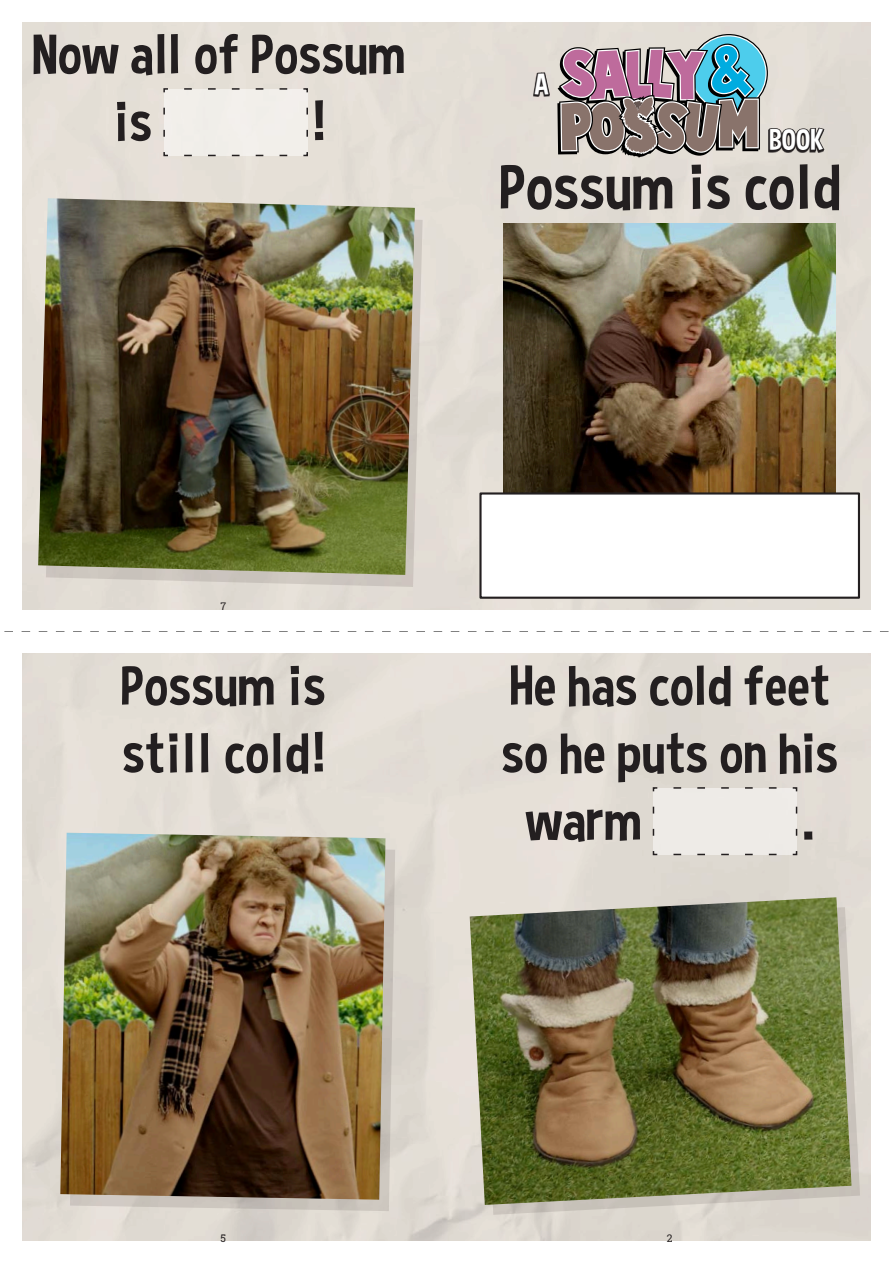
<style>
.page{position:relative;width:893px;height:1263px;background:#fff}
.page>*{position:absolute;margin:0;border:0;box-sizing:border-box;transform-origin:0 0}
.t1{font:64.5px "Curse Casual";color:#231f20}
.t2{font:57px/67.5px "Curse Casual";color:#231f20}
.t3{font:30px "Curse Casual";color:#fff}
.t4{font:10.5px "Roboto Slab";color:#231f20}
</style>
<div class="page">
<div style="left:22px;top:22px;width:849px;height:1219px;background:#e3ded5"></div>
<img style="left:504px;top:223px;width:332px;height:269px">
<svg style="left:46px;top:210px;width:377px;height:377px;background:#d7d1c9"></svg>
<svg style="left:478px;top:907px;width:382px;height:308px;background:#d8d2ca"></svg>
<svg style="left:163px;top:87px;width:146px;height:70px;background:#ece9e5"></svg>
<svg style="left:652px;top:786px;width:146px;height:70px;background:#e9e6e2"></svg>
<img style="left:38px;top:198px;width:377px;height:377px">
<img style="left:470px;top:897px;width:381px;height:308px">
<div style="left:480px;top:493px;width:379px;height:105px;background:#fff"></div>
<div style="left:479px;top:492px;width:381px;height:107px;border:2px solid #231f20"></div>
<svg style="left:70px;top:844px;width:325px;height:367px;background:#cec8c0"></svg>
<img style="left:60px;top:833px;width:325px;height:367px">
<svg style="left:691px;top:35px;width:76px;height:76px"></svg>
<div style="left:692px;top:36px;width:73px;height:74px;background:#4dcdec;border-radius:50%"></div>
<svg style="left:557px;top:44px;width:203px;height:114px;background:#8b858f"></svg>
<svg style="left:532px;top:71px;width:19px;height:26px"></svg>
<svg style="left:768px;top:126px;width:58px;height:56px;background:#9b9792"></svg>
<div style="left:0;top:610px;width:893px;height:43px;background:#fff"></div>
<svg style="left:4px;top:631px;width:885px;height:1px"></svg>
<p class="t2" style="left:113px;top:19px;width:294px;text-indent:-80px">Now all of Possum is</p>
<p class="t2" style="left:313px;top:87px;width:13px">!</p>
<p class="t3" style="left:535px;top:67px;width:15px">A</p>
<p class="t3" style="left:769px;top:123px;width:55px">BOOK</p>
<p class="t1" style="left:499px;top:149px;width:343px">Possum is cold</p>
<p class="t4" style="left:220px;top:599px;width:7px">7</p>
<p class="t2" style="left:121px;top:651px;width:207px">Possum is still cold!</p>
<p class="t2" style="left:510px;top:651px;width:322px">He has cold feet</p>
<p class="t2" style="left:501px;top:718px;width:339px">so he puts on his</p>
<p class="t2" style="left:525px;top:785px;width:118px">warm</p>
<p class="t2" style="left:803px;top:786px;width:13px">.</p>
<p class="t4" style="left:220px;top:1231px;width:7px">5</p>
<p class="t4" style="left:667px;top:1231px;width:7px">2</p>
</div>
